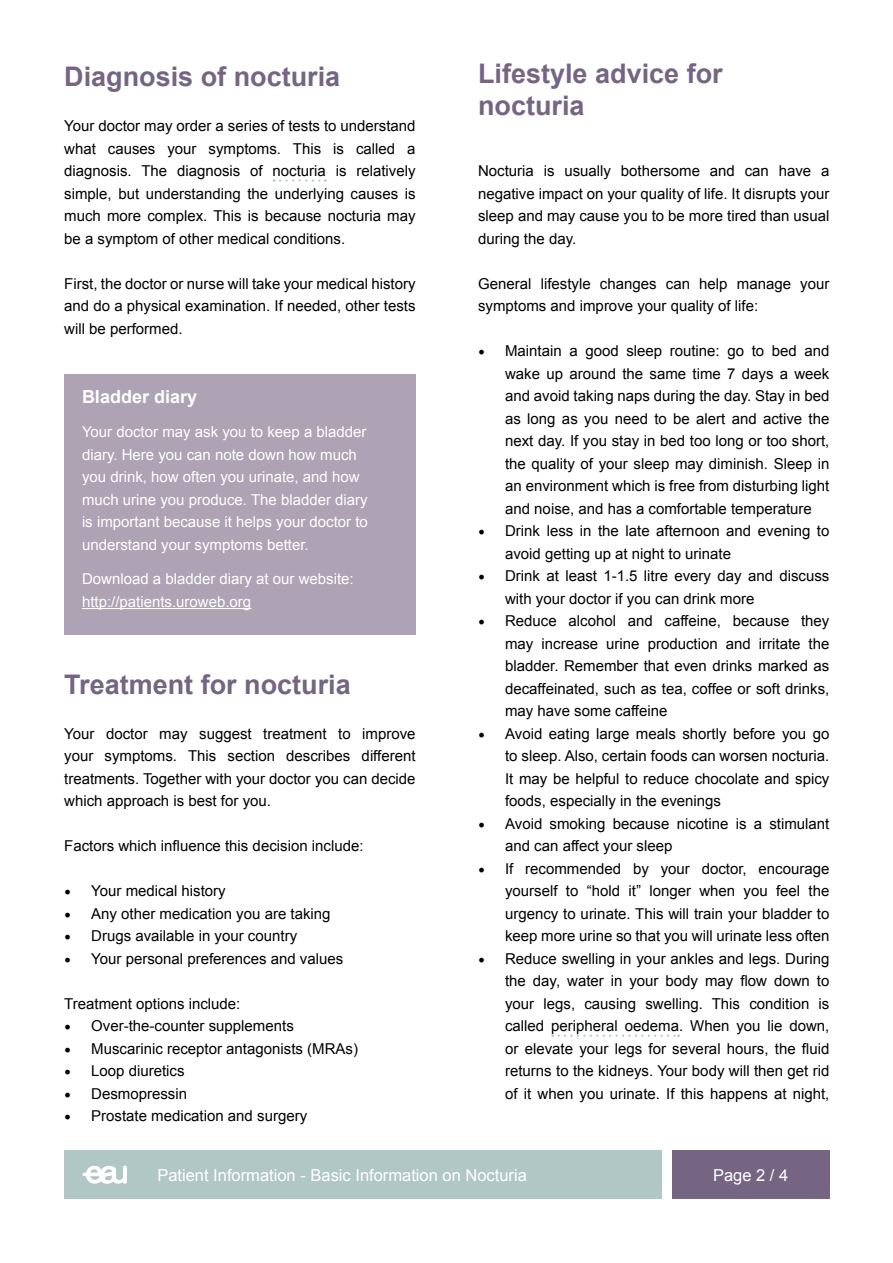
<style>
.page{position:relative;width:893px;height:1263px;background:#fff}
.page>*{position:absolute;margin:0;border:0;box-sizing:border-box;transform-origin:0 0}
.t1{font:700 27px/32.4px "Arial";color:#756582}
.t2{font:700 18px "Arial";color:#fff}
.t3{font:16.5px "Arial";color:#fff}
.t4{font:15px/22.5px "Arial";color:#000;text-align:justify}
.t5{font:15px/22.5px "Arial";color:#fff}
.s1{font-family:"Minion Pro";font-size:18px}
</style>
<div class="page">
<div style="left:672px;top:1150px;width:157px;height:49px;background:#756582"></div>
<div style="left:64px;top:1150px;width:598px;height:49px;background:#b0c7c6"></div>
<svg style="left:82px;top:1166px;width:45px;height:18px"></svg>
<svg style="left:559px;top:1034px;width:120px;height:3px"></svg>
<svg style="left:274px;top:179px;width:52px;height:3px"></svg>
<div style="left:64px;top:374px;width:352px;height:260px;background:#ada3b4"></div>
<hr style="left:82px;top:608px;width:169px;height:1px;background:#fff">
<h1 class="t1" style="left:64px;top:61px;width:278px">Diagnosis of nocturia</h1>
<p class="t4" style="left:64px;top:115px;width:353px">Your doctor may order a series of tests to understand what causes your symptoms. This is called a diagnosis. The diagnosis of nocturia is relatively simple, but understanding the underlying causes is much more complex. This is because nocturia may be a symptom of other medical conditions.</p>
<p class="t4" style="left:64px;top:272px;width:353px">First, the doctor or nurse will take your medical history and do a physical examination. If needed, other tests will be performed.</p>
<p class="t2" style="left:82px;top:385px;width:117px">Bladder diary</p>
<p class="t5" style="left:82px;top:421px;width:287px">Your doctor may ask you to keep a bladder diary. Here you can note down how much you drink, how often you urinate, and how much urine you produce. The bladder diary is important because it helps your doctor to understand your symptoms better.</p>
<p class="t5" style="left:82px;top:568px;width:273px">Download a bladder diary at our website: http://patients.uroweb.org</p>
<h1 class="t1" style="left:64px;top:669px;width:288px">Treatment for nocturia</h1>
<p class="t4" style="left:64px;top:722px;width:353px">Your doctor may suggest treatment to improve your symptoms. This section describes different treatments. Together with your doctor you can decide which approach is best for you.</p>
<p class="t4" style="left:64px;top:835px;width:301px">Factors which influence this decision include:</p>
<p class="t4" style="left:64px;top:880px;width:163px"><span class="s1">•</span> Your medical history</p>
<p class="t4" style="left:64px;top:902px;width:268px"><span class="s1">•</span> Any other medication you are taking</p>
<p class="t4" style="left:64px;top:925px;width:234px"><span class="s1">•</span> Drugs available in your country</p>
<p class="t4" style="left:64px;top:947px;width:281px"><span class="s1">•</span> Your personal preferences and values</p>
<p class="t4" style="left:64px;top:992px;width:178px">Treatment options include:</p>
<p class="t4" style="left:64px;top:1015px;width:231px"><span class="s1">•</span> Over-the-counter supplements</p>
<p class="t4" style="left:64px;top:1037px;width:295px"><span class="s1">•</span> Muscarinic receptor antagonists (MRAs)</p>
<p class="t4" style="left:64px;top:1060px;width:122px"><span class="s1">•</span> Loop diuretics</p>
<p class="t4" style="left:64px;top:1082px;width:124px"><span class="s1">•</span> Desmopressin</p>
<p class="t4" style="left:64px;top:1105px;width:244px"><span class="s1">•</span> Prostate medication and surgery</p>
<h1 class="t1" style="left:478px;top:58px;width:246px">Lifestyle advice for nocturia</h1>
<p class="t4" style="left:478px;top:160px;width:353px">Nocturia is usually bothersome and can have a negative impact on your quality of life. It disrupts your sleep and may cause you to be more tired than usual during the day.</p>
<p class="t4" style="left:478px;top:272px;width:353px">General lifestyle changes can help manage your symptoms and improve your quality of life:</p>
<p class="t4" style="left:505px;top:340px;width:326px;text-indent:-27px"><span class="s1">•</span> Maintain a good sleep routine: go to bed and wake up around the same time 7 days a week and avoid taking naps during the day. Stay in bed as long as you need to be alert and active the next day. If you stay in bed too long or too short, the quality of your sleep may diminish. Sleep in an environment which is free from disturbing light and noise, and has a comfortable temperature</p>
<p class="t4" style="left:505px;top:520px;width:326px;text-indent:-27px"><span class="s1">•</span> Drink less in the late afternoon and evening to avoid getting up at night to urinate</p>
<p class="t4" style="left:505px;top:565px;width:326px;text-indent:-27px"><span class="s1">•</span> Drink at least 1-1.5 litre every day and discuss with your doctor if you can drink more</p>
<p class="t4" style="left:505px;top:610px;width:326px;text-indent:-27px"><span class="s1">•</span> Reduce alcohol and caffeine, because they may increase urine production and irritate the bladder. Remember that even drinks marked as decaffeinated, such as tea, coffee or soft drinks, may have some caffeine</p>
<p class="t4" style="left:505px;top:722px;width:326px;text-indent:-27px"><span class="s1">•</span> Avoid eating large meals shortly before you go to sleep. Also, certain foods can worsen nocturia.<br>It may be helpful to reduce chocolate and spicy foods, especially in the evenings</p>
<p class="t4" style="left:505px;top:812px;width:326px;text-indent:-27px"><span class="s1">•</span> Avoid smoking because nicotine is a stimulant and can affect your sleep</p>
<p class="t4" style="left:505px;top:857px;width:326px;text-indent:-27px"><span class="s1">•</span> If recommended by your doctor, encourage yourself to “hold it” longer when you feel the urgency to urinate. This will train your bladder to keep more urine so that you will urinate less often</p>
<p class="t4" style="left:505px;top:947px;width:326px;text-indent:-27px"><span class="s1">•</span> Reduce swelling in your ankles and legs. During the day, water in your body may flow down to your legs, causing swelling. This condition is called peripheral oedema. When you lie down, or elevate your legs for several hours, the fluid returns to the kidneys. Your body will then get rid of it when you urinate. If this happens at night,</p>
<p class="t3" style="left:157px;top:1164px;width:371px">Patient Information - Basic Information on Nocturia</p>
<p class="t3" style="left:713px;top:1164px;width:77px">Page 2 / 4</p>
</div>
